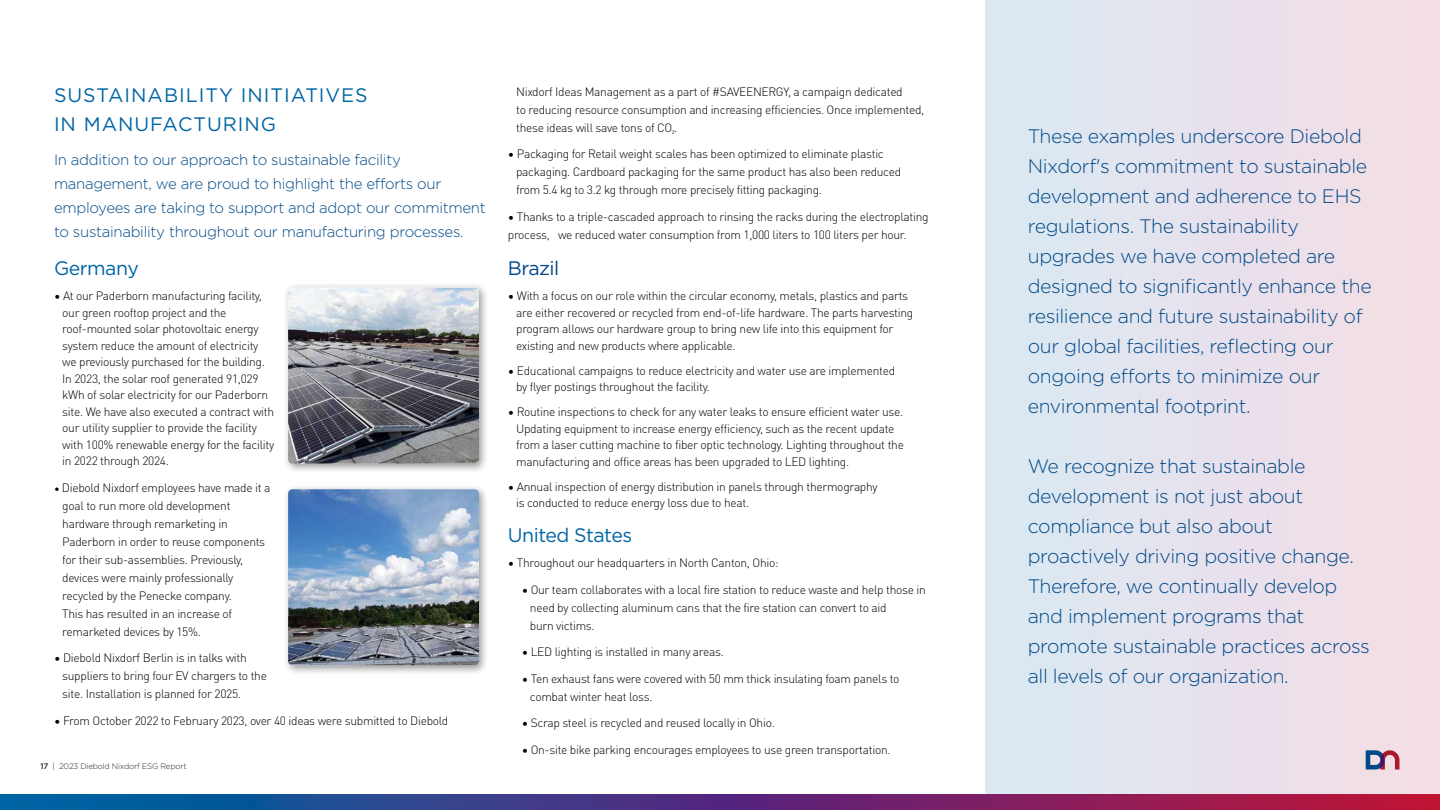
<style>
.page{position:relative;width:1440px;height:810px;background:#fff}
.page>*{position:absolute;margin:0;border:0;box-sizing:border-box;transform-origin:0 0}
.t1{font:300 19.5px/30px "Gotham";letter-spacing:-.02em;color:#004987}
.t2{font:19.5px/28.5px "Gotham";letter-spacing:.05em;color:#0065a4}
.t3{font:19.5px "Gotham";letter-spacing:-.025em;color:#0065a4}
.t4{font:19.5px "Gotham";letter-spacing:-.025em;color:#004987}
.t5{font:300 15px/24px "Gotham";letter-spacing:-.02em;color:#004987}
.t6{font:300 12px/16.5px "DIN Pro";letter-spacing:-.025em;color:#000}
.t7{font:300 8.02px "Gotham";letter-spacing:-.025em;color:#262626}
.s1{font-size:10.5px}
.s2{font-weight:500}
</style>
<div class="page">
<div style="left:986px;top:0;width:454px;height:810px;background:linear-gradient(to right,#d9e8f3,#f5dce4)"></div>
<div style="left:283px;top:282px;width:206px;height:192px;background:#000;opacity:.4"></div>
<img style="left:288px;top:288px;width:191px;height:176px">
<div style="left:283px;top:484px;width:206px;height:191px;background:#000;opacity:.4"></div>
<img style="left:288px;top:489px;width:191px;height:176px">
<svg style="left:1366px;top:750px;width:33px;height:20px"></svg>
<svg style="left:0;top:795px;width:1440px;height:15px;background:#573275"></svg>
<h1 class="t2" style="left:54px;top:81px;width:315px">SUSTAINABILITY INITIATIVES<br>IN MANUFACTURING</h1>
<p class="t5" style="left:54px;top:148px;width:433px">In addition to our approach to sustainable facility management, we are proud to highlight the efforts our employees are taking to support and adopt our commitment to sustainability throughout our manufacturing processes.</p>
<h1 class="t3" style="left:54px;top:256px;width:86px">Germany</h1>
<p class="t6" style="left:62px;top:287px;width:214px;text-indent:-8px">• At our Paderborn manufacturing facility, our green rooftop project and the roof-mounted solar photovoltaic energy system reduce the amount of electricity we previously purchased for the building.<br>In 2023, the solar roof generated 91,029 kWh of solar electricity for our Paderborn site. We have also executed a contract with our utility supplier to provide the facility with 100% renewable energy for the facility in 2022 through 2024.</p>
<p class="t6" style="left:62px;top:478px;width:210px;line-height:18px;text-indent:-8px"><span class="s1">•</span> Diebold Nixdorf employees have made it a goal to run more old development hardware through remarketing in Paderborn in order to reuse components for their sub-assemblies. Previously, devices were mainly professionally recycled by the Penecke company.<br>This has resulted in an increase of remarketed devices by 15%.</p>
<p class="t6" style="left:62px;top:648px;width:206px;line-height:18px;text-indent:-8px">• Diebold Nixdorf Berlin is in talks with suppliers to bring four EV chargers to the site. Installation is planned for 2025.</p>
<p class="t6" style="left:54px;top:712px;width:396px">• From October 2022 to February 2023, over 40 ideas were submitted to Diebold</p>
<p class="t7" style="left:40px;top:761px;width:148px"><span class="s2">17</span> | 2023 Diebold Nixdorf ESG Report</p>
<p class="t6" style="left:516px;top:81px;width:410px;line-height:18px">Nixdorf Ideas Management as a part of #SAVEENERGY, a campaign dedicated<br>to reducing resource consumption and increasing efficiencies. Once implemented, these ideas will save tons of CO₂.</p>
<p class="t6" style="left:516px;top:144px;width:387px;line-height:18px;text-indent:-8px">• Packaging for Retail weight scales has been optimized to eliminate plastic packaging. Cardboard packaging for the same product has also been reduced from 5.4 kg to 3.2 kg through more precisely fitting packaging.</p>
<p class="t6" style="left:508px;top:206px;width:422px;line-height:18px">• Thanks to a triple-cascaded approach to rinsing the racks during the electroplating process, we reduced water consumption from 1,000 liters to 100 liters per hour.</p>
<h1 class="t4" style="left:508px;top:256px;width:53px">Brazil</h1>
<p class="t6" style="left:516px;top:287px;width:399px;text-indent:-8px">• With a focus on our role within the circular economy, metals, plastics and parts are either recovered or recycled from end-of-life hardware. The parts harvesting program allows our hardware group to bring new life into this equipment for existing and new products where applicable.</p>
<p class="t6" style="left:516px;top:362px;width:381px;text-indent:-8px">• Educational campaigns to reduce electricity and water use are implemented by flyer postings throughout the facility.</p>
<p class="t6" style="left:516px;top:403px;width:389px;text-indent:-8px">• Routine inspections to check for any water leaks to ensure efficient water use.<br>Updating equipment to increase energy efficiency, such as the recent update from a laser cutting machine to fiber optic technology. Lighting throughout the manufacturing and office areas has been upgraded to LED lighting.</p>
<p class="t6" style="left:516px;top:478px;width:363px;text-indent:-8px">• Annual inspection of energy distribution in panels through thermography is conducted to reduce energy loss due to heat.</p>
<h1 class="t3" style="left:508px;top:523px;width:126px">United States</h1>
<p class="t6" style="left:508px;top:554px;width:272px">• Throughout our headquarters in North Canton, Ohio:</p>
<p class="t6" style="left:530px;top:580px;width:398px;line-height:18px;text-indent:-8px">• Our team collaborates with a local fire station to reduce waste and help those in need by collecting aluminum cans that the fire station can convert to aid<br>burn victims.</p>
<p class="t6" style="left:522px;top:643px;width:204px">• LED lighting is installed in many areas.</p>
<p class="t6" style="left:530px;top:669px;width:371px;line-height:18px;text-indent:-8px">• Ten exhaust fans were covered with 50 mm thick insulating foam panels to combat winter heat loss.</p>
<p class="t6" style="left:522px;top:714px;width:255px">• Scrap steel is recycled and reused locally in Ohio.</p>
<p class="t6" style="left:522px;top:740px;width:370px">• On-site bike parking encourages employees to use green transportation.</p>
<p class="t1" style="left:1028px;top:120px;width:345px">These examples underscore Diebold Nixdorf's commitment to sustainable development and adherence to EHS regulations. The sustainability upgrades we have completed are designed to significantly enhance the resilience and future sustainability of our global facilities, reflecting our ongoing efforts to minimize our environmental footprint.</p>
<p class="t1" style="left:1028px;top:450px;width:344px">We recognize that sustainable development is not just about compliance but also about proactively driving positive change.<br>Therefore, we continually develop and implement programs that promote sustainable practices across all levels of our organization.</p>
</div>
